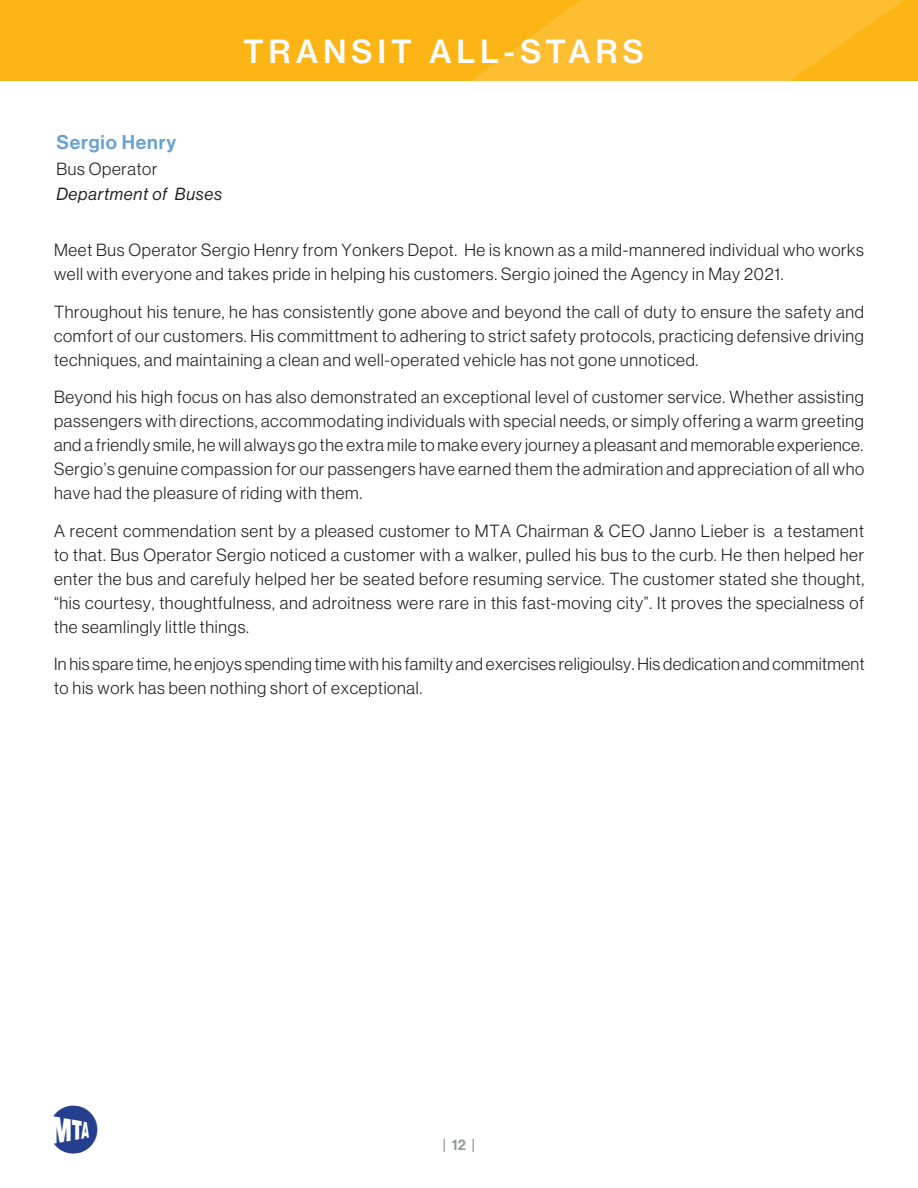
<style>
.page{position:relative;width:918px;height:1188px;background:#fff}
.page>*{position:absolute;margin:0;border:0;box-sizing:border-box;transform-origin:0 0}
.t1{font:500 48px "MTA Logo";color:#253f8e}
.t2{font:31.5px "N Haas Grotesk TX Pro 65 Md";letter-spacing:.15em;color:#fff}
.t3{font:19.5px "N Haas Grotesk DS Pro 65 Md";letter-spacing:.04em;color:#6aa2d6}
.t4{font:17.25px/24px "N Haas Grotesk DS Pro 45 Lt";letter-spacing:.04em;color:#231f20;text-align:justify}
.t5{font:17.25px/25.5px "N Haas Grotesk DS Pro 56 It";letter-spacing:.04em;color:#231f20}
.t6{font:15px "N Haas Grotesk DS Pro 65 Md";color:#939598}
.s1{font-family:"N Haas Grotesk DS Pro 45 Lt"}
</style>
<div class="page">
<div style="left:699px;top:0;width:219px;height:81px;background:#fcb515"></div>
<svg style="left:580px;top:0;width:324px;height:81px;fill:#fdbe31"></svg>
<svg style="left:0;top:0;width:580px;height:81px;background:#fcb517"></svg>
<p class="t2" style="left:243px;top:32px;width:402px">TRANSIT ALL-STARS</p>
<p class="t3" style="left:56px;top:131px;width:121px">Sergio Henry</p>
<p class="t5" style="left:56px;top:156px;width:167px"><span class="s1">Bus Operator<br></span>Department of Buses</p>
<p class="t4" style="left:54px;top:238px;width:812px">Meet Bus Operator Sergio Henry from Yonkers Depot. He is known as a mild-mannered individual who works well with everyone and takes pride in helping his customers. Sergio joined the Agency in May 2021.</p>
<p class="t4" style="left:54px;top:300px;width:812px">Throughout his tenure, he has consistently gone above and beyond the call of duty to ensure the safety and comfort of our customers. His committment to adhering to strict safety protocols, practicing defensive driving techniques, and maintaining a clean and well-operated vehicle has not gone unnoticed.</p>
<p class="t4" style="left:54px;top:385px;width:812px">Beyond his high focus on has also demonstrated an exceptional level of customer service. Whether assisting passengers with directions, accommodating individuals with special needs, or simply offering a warm greeting and a friendly smile, he will always go the extra mile to make every journey a pleasant and memorable experience.<br>Sergio’s genuine compassion for our passengers have earned them the admiration and appreciation of all who have had the pleasure of riding with them.</p>
<p class="t4" style="left:54px;top:519px;width:812px">A recent commendation sent by a pleased customer to MTA Chairman &amp; CEO Janno Lieber is a testament to that. Bus Operator Sergio noticed a customer with a walker, pulled his bus to the curb. He then helped her enter the bus and carefuly helped her be seated before resuming service. The customer stated she thought, “his courtesy, thoughtfulness, and adroitness were rare in this fast-moving city”. It proves the specialness of the seamlingly little things.</p>
<p class="t4" style="left:54px;top:652px;width:812px">In his spare time, he enjoys spending time with his familty and exercises religioulsy. His dedication and commitment to his work has been nothing short of exceptional.</p>
<h1 class="t1" style="left:53px;top:1105px;width:47px">M</h1>
<p class="t6" style="left:443px;top:1136px;width:34px">| 12 |</p>
</div>
